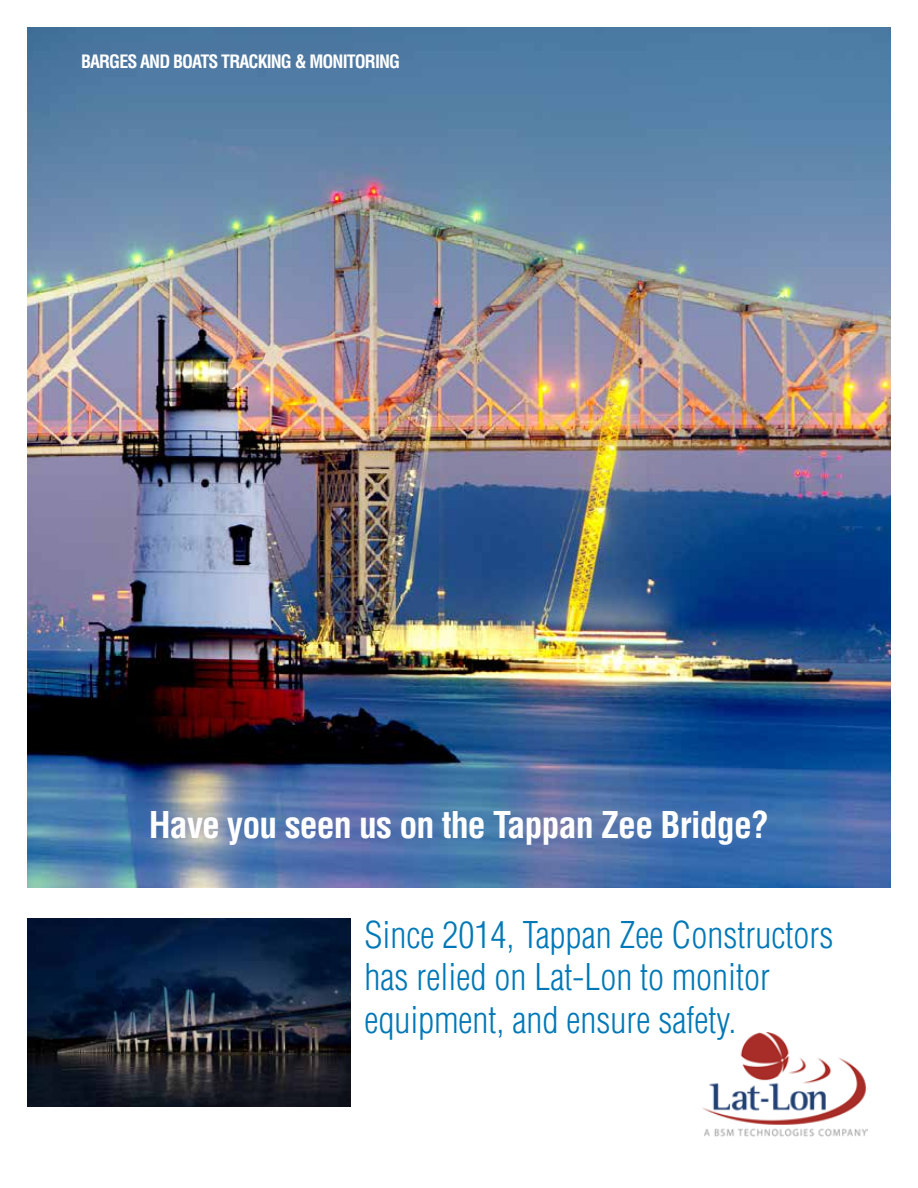
<style>
.page{position:relative;width:918px;height:1188px;background:#fff}
.page>*{position:absolute;margin:0;border:0;box-sizing:border-box;transform-origin:0 0}
.t1{font:300 condensed 36px/42.8px "Helvetica";color:#0078b7}
.t2{font:700 condensed 36px "Helvetica";letter-spacing:-.025em;color:#fff}
.t3{font:700 condensed 18px "Helvetica";letter-spacing:-.05em;color:#fff}
</style>
<div class="page">
<img style="left:27px;top:27px;width:864px;height:861px">
<img style="left:27px;top:918px;width:324px;height:189px">
<img style="left:702px;top:1033px;width:166px;height:104px">
<p class="t3" style="left:81px;top:50px;width:321px">BARGES AND BOATS TRACKING &amp; MONITORING</p>
<p class="t2" style="left:149px;top:803px;width:622px">Have you seen us on the Tappan Zee Bridge?</p>
<p class="t1" style="left:364px;top:913px;width:471px">Since 2014, Tappan Zee Constructors has relied on Lat-Lon to monitor equipment, and ensure safety.</p>
</div>
